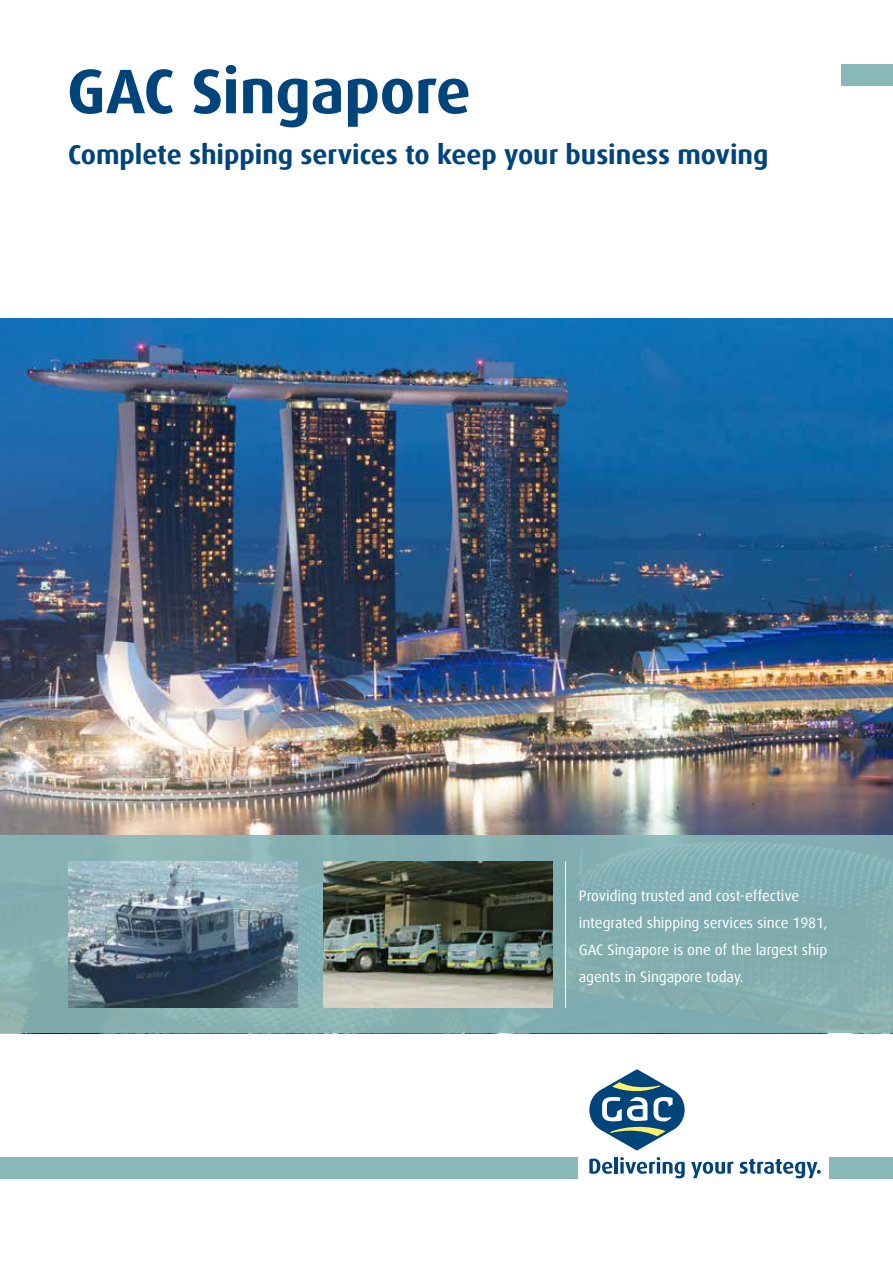
<style>
.page{position:relative;width:893px;height:1263px;background:#fff}
.page>*{position:absolute;margin:0;border:0;box-sizing:border-box;transform-origin:0 0}
.t1{font:700 63px "Dax Offc";letter-spacing:-.01em;color:#00447c}
.t2{font:700 27px "Dax Offc";color:#00447c}
.t3{font:15px/27px "Dax Offc";letter-spacing:-.005em;color:#fff}
</style>
<div class="page">
<img style="left:0;top:319px;width:893px;height:517px">
<div style="left:829px;top:1157px;width:64px;height:21px;background:#89b8b9"></div>
<div style="left:0;top:1157px;width:578px;height:21px;background:#89b8b9"></div>
<svg style="left:589px;top:1158px;width:23px;height:16px"></svg>
<hr style="left:614px;top:1157px;width:4px;height:16px;background:#00447c">
<svg style="left:620px;top:1157px;width:65px;height:21px"></svg>
<svg style="left:691px;top:1159px;width:130px;height:19px"></svg>
<svg style="left:589px;top:1069px;width:96px;height:81px"></svg>
<div style="left:0;top:836px;width:893px;height:197px;background:linear-gradient(to right,#8ab3b3,#82aeb1)"></div>
<hr style="left:565px;top:861px;width:1px;height:147px;background:#fff">
<img style="left:68px;top:861px;width:230px;height:147px">
<img style="left:323px;top:861px;width:230px;height:147px">
<div style="left:842px;top:64px;width:51px;height:21px;background:#89b8b9"></div>
<h1 class="t1" style="left:67px;top:51px;width:405px">GAC Singapore</h1>
<h2 class="t2" style="left:68px;top:137px;width:702px">Complete shipping services to keep your business moving</h2>
<p class="t3" style="left:579px;top:882px;width:250px">Providing trusted and cost-effective integrated shipping services since 1981, GAC Singapore is one of the largest ship agents in Singapore today.</p>
</div>
